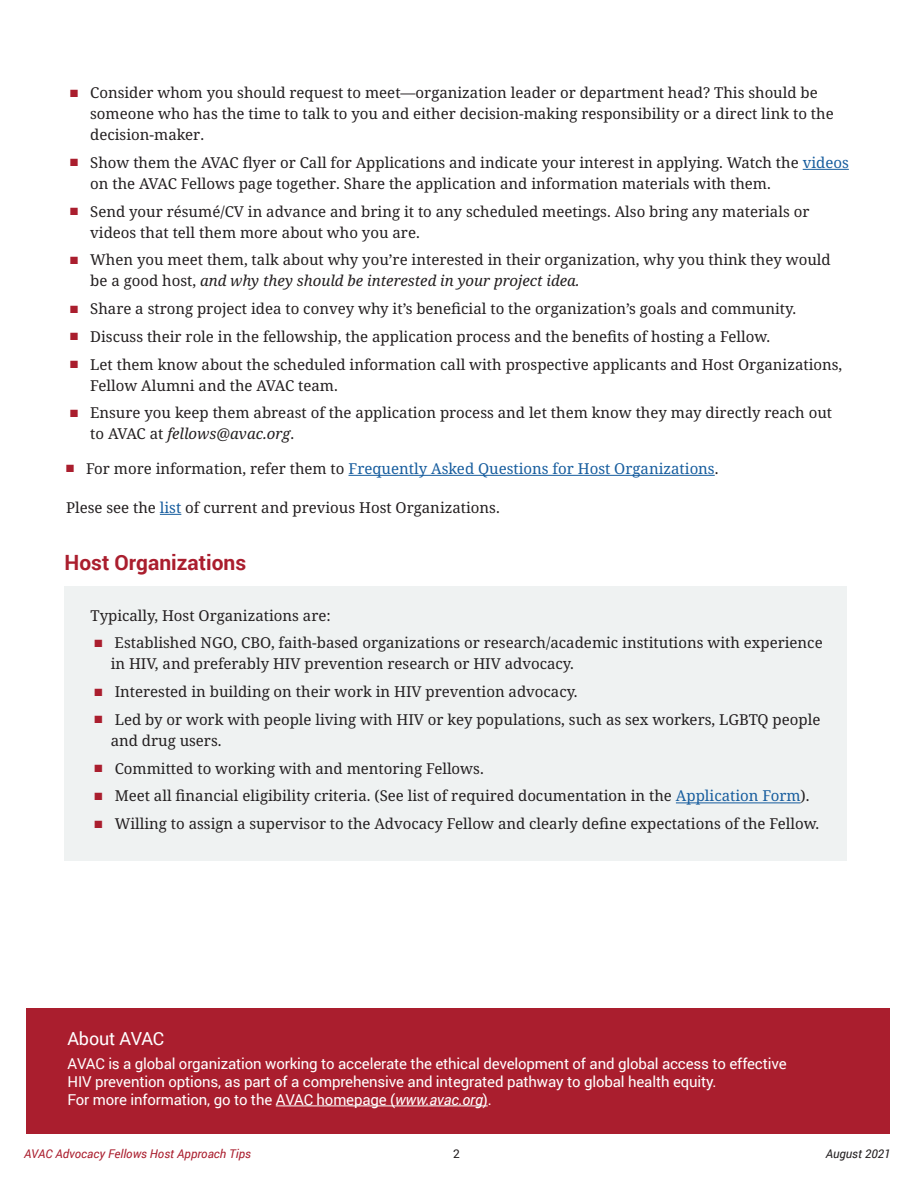
<style>
.page{position:relative;width:918px;height:1188px;background:#fff}
.page>*{position:absolute;margin:0;border:0;box-sizing:border-box;transform-origin:0 0}
.AA_Body{font:700 21px "Roboto";color:#aa1e2e}
.BODY_-_TRADE{font:18px "Roboto";letter-spacing:-.01em;color:#fff}
.AFP_Bullets{font:15px/21px "Noto Serif";color:#231f20}
.AA_Body-2{font:15px/21px "Noto Serif";color:#231f20}
.BODY_-_TRADE-2{font:15px/18px "Roboto";letter-spacing:-.01em;color:#fff}
.AFP_Body{font:15px/21px "Noto Serif";color:#231f20}
.AFP_Body-2{font:15px "Noto Serif";color:#175d9e}
.Body{font:italic 12px "Roboto";color:#aa1e2e}
.Body-2{font:italic 12px "Roboto";color:#231f20}
.Body-3{font:12px "Roboto";color:#231f20}
.s1{color:#aa1e2e}
.s2{color:#175d9e}
.s3{font-style:italic}
.s4{color:#231f20}
</style>
<div class="page">
<hr style="left:803px;top:169px;width:46px;height:1px;background:#175d9e">
<hr style="left:348px;top:475px;width:367px;height:1px;background:#175d9e">
<svg style="left:160px;top:514px;width:21px;height:1px"></svg>
<div style="left:64px;top:587px;width:784px;height:274px;background:#eff2f2"></div>
<hr style="left:676px;top:803px;width:125px;height:1px;background:#175d9e">
<div style="left:26px;top:1009px;width:864px;height:125px;background:#aa1e2e"></div>
<hr style="left:276px;top:1106px;width:212px;height:1px;background:#fff">
<p class="AFP_Bullets" style="left:90px;top:83px;width:745px;text-indent:-20px"><span class="s1">■</span> Consider whom you should request to meet—organization leader or department head? This should be someone who has the time to talk to you and either decision-making responsibility or a direct link to the decision-maker.</p>
<p class="AFP_Bullets" style="left:90px;top:152px;width:760px;text-indent:-20px"><span class="s1">■</span> Show them the AVAC flyer or Call for Applications and indicate your interest in applying. Watch the <span class="s2">videos </span>on the AVAC Fellows page together. Share the application and information materials with them.</p>
<p class="AFP_Bullets" style="left:90px;top:201px;width:721px;text-indent:-20px"><span class="s1">■</span> Send your résumé/CV in advance and bring it to any scheduled meetings. Also bring any materials or videos that tell them more about who you are.</p>
<p class="AFP_Bullets" style="left:90px;top:250px;width:742px;text-indent:-20px"><span class="s1">■</span> When you meet them, talk about why you’re interested in their organization, why you think they would be a good host, <span class="s3">and why they should be interested in your project idea.</span></p>
<p class="AFP_Bullets" style="left:70px;top:299px;width:727px"><span class="s1">■</span> Share a strong project idea to convey why it’s beneficial to the organization’s goals and community.</p>
<p class="AFP_Bullets" style="left:70px;top:326px;width:701px"><span class="s1">■</span> Discuss their role in the fellowship, the application process and the benefits of hosting a Fellow.</p>
<p class="AFP_Bullets" style="left:90px;top:354px;width:754px;text-indent:-20px"><span class="s1">■</span> Let them know about the scheduled information call with prospective applicants and Host Organizations,<br>Fellow Alumni and the AVAC team.</p>
<p class="AFP_Body" style="left:90px;top:403px;width:743px;text-indent:-20px"><span class="s1">■</span> Ensure you keep them abreast of the application process and let them know they may directly reach out to AVAC at <span class="s3">fellows@avac.org</span>.</p>
<p class="AFP_Body-2" style="left:66px;top:458px;width:654px"><span class="s1">■</span> <span class="s4">For more information, refer them to</span> Frequently Asked Questions for Host Organizations<span class="s4">.</span></p>
<p class="AFP_Body" style="left:66px;top:497px;width:435px">Plese see the <span class="s2">list</span> of current and previous Host Organizations.</p>
<p class="AA_Body" style="left:64px;top:547px;width:183px">Host Organizations</p>
<p class="AA_Body-2" style="left:90px;top:605px;width:242px">Typically, Host Organizations are:</p>
<p class="AA_Body-2" style="left:111px;top:633px;width:714px;text-indent:-16px"><span class="s1">■</span> Established NGO, CBO, faith-based organizations or research/academic institutions with experience in HIV, and preferably HIV prevention research or HIV advocacy.</p>
<p class="AA_Body-2" style="left:95px;top:682px;width:485px"><span class="s1">■</span> Interested in building on their work in HIV prevention advocacy.</p>
<p class="AA_Body-2" style="left:111px;top:709px;width:711px;text-indent:-16px"><span class="s1">■</span> Led by or work with people living with HIV or key populations, such as sex workers, LGBTQ people and drug users.</p>
<p class="AA_Body-2" style="left:95px;top:758px;width:391px"><span class="s1">■</span> Committed to working with and mentoring Fellows.</p>
<p class="AA_Body-2" style="left:95px;top:786px;width:716px"><span class="s1">■</span> Meet all financial eligibility criteria. (See list of required documentation in the <span class="s2">Application Form</span>).</p>
<p class="AA_Body-2" style="left:95px;top:814px;width:726px"><span class="s1">■</span> Willing to assign a supervisor to the Advocacy Fellow and clearly define expectations of the Fellow.</p>
<p class="BODY_-_TRADE" style="left:68px;top:1026px;width:98px">About AVAC</p>
<p class="BODY_-_TRADE-2" style="left:68px;top:1054px;width:721px">AVAC is a global organization working to accelerate the ethical development of and global access to effective<br>HIV prevention options, as part of a comprehensive and integrated pathway to global health equity.<br>For more information, go to the AVAC homepage (<span class="s3">www.avac.org</span>).</p>
<p class="Body" style="left:24px;top:1145px;width:228px">AVAC Advocacy Fellows Host Approach Tips</p>
<p class="Body-3" style="left:453px;top:1145px;width:8px">2</p>
<p class="Body-2" style="left:826px;top:1145px;width:66px">August 2021</p>
</div>
